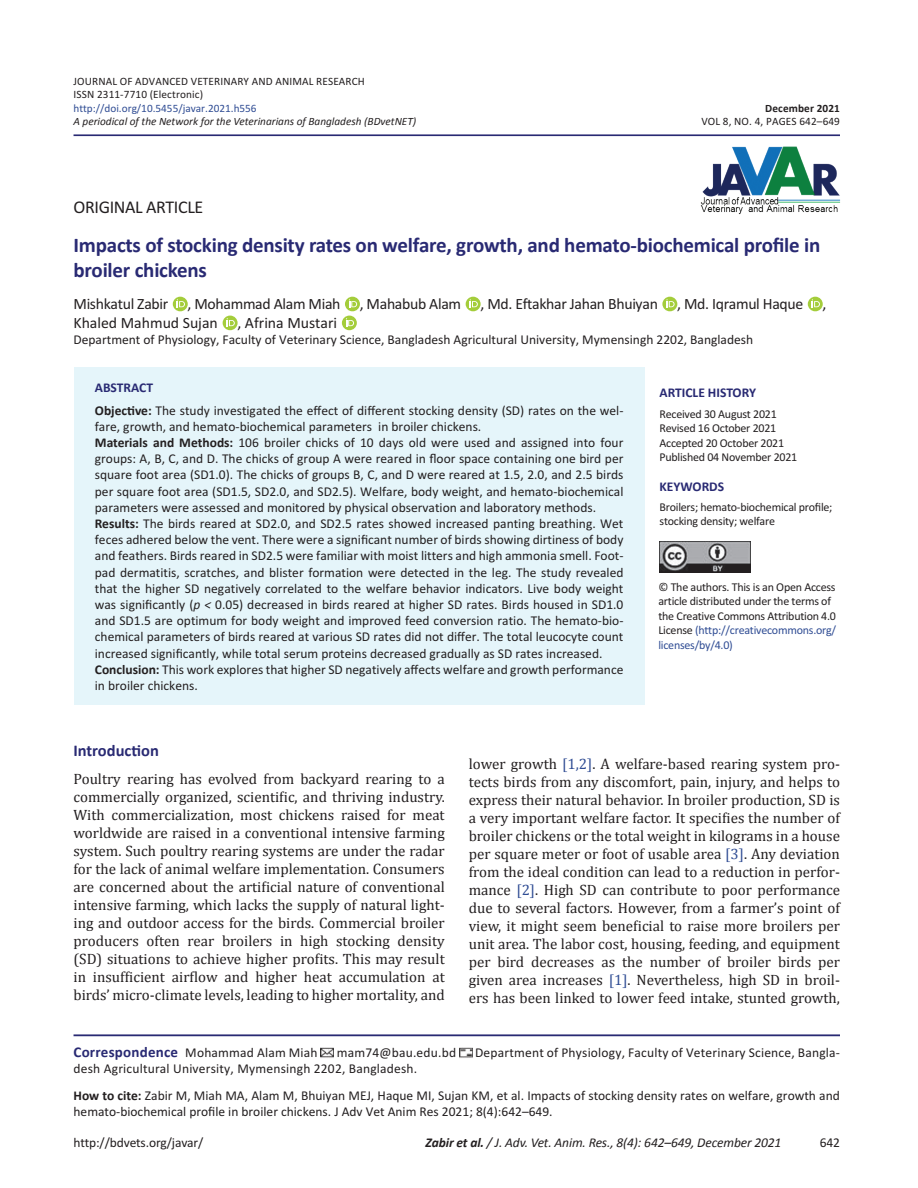
<style>
.page{position:relative;width:918px;height:1188px;background:#fff}
.page>*{position:absolute;margin:0;border:0;box-sizing:border-box;transform-origin:0 0}
.Article_Title{font:700 21px/25.2px "Calibri";letter-spacing:-.01em;color:#292a73}
.Issue_Date{font:18px "Calibri";letter-spacing:-.02em;color:#231f20}
.Head_A{font:700 16.5px "Calibri";color:#292a73}
.Authors{font:15.75px/18.9px "Calibri";letter-spacing:-.02em;color:#231f20}
.Para_1st{font:15px/18px "Cambria";color:#231f20;text-align:justify}
.ABSTRACT_TXT{font:13.5px/16.2px "Calibri";color:#231f20}
.Author_Deatiles{font:13.5px/16.2px "Calibri";color:#231f20}
.Affliation{font:13.5px "Calibri";color:#231f20}
.t1{font:italic 13.5px "Calibri";letter-spacing:-.01em;color:#231f20}
.ABSTRACT_HD{font:700 13.5px "Calibri";color:#292a73}
.Issue_Date-2{font:12px/14.4px "Calibri";letter-spacing:-.02em;color:#231f20}
.VOL{font:11.25px "Calibri";letter-spacing:.01em;color:#231f20}
.DOI{font:italic 11.25px "Calibri";color:#231f20}
.VOL-2{font:11.25px "Calibri";color:#304d94}
.DOI-2{font:11.25px "Calibri";letter-spacing:.01em;color:#231f20}
.VOL-3{font:700 11.25px "Calibri";letter-spacing:.01em;color:#231f20}
.s1{font-weight:700}
.s2{font-style:italic}
.s3{color:#304d94}
.s4{font-weight:700;font-size:15px;color:#292a73}
</style>
<div class="page">
<hr style="left:74px;top:134px;width:766px;height:2px;background:#292a73">
<svg style="left:173px;top:296px;width:14px;height:16px"></svg>
<svg style="left:173px;top:297px;width:15px;height:14px"></svg>
<svg style="left:177px;top:299px;width:8px;height:8px"></svg>
<svg style="left:345px;top:296px;width:14px;height:16px"></svg>
<div style="left:345px;top:297px;width:15px;height:14px;background:#a4cd3b;border-radius:50%"></div>
<svg style="left:349px;top:299px;width:8px;height:8px"></svg>
<svg style="left:465px;top:296px;width:15px;height:16px"></svg>
<svg style="left:466px;top:297px;width:15px;height:14px"></svg>
<svg style="left:470px;top:299px;width:8px;height:8px"></svg>
<svg style="left:663px;top:296px;width:15px;height:16px"></svg>
<svg style="left:662px;top:297px;width:15px;height:14px"></svg>
<svg style="left:666px;top:299px;width:9px;height:8px"></svg>
<svg style="left:808px;top:296px;width:14px;height:16px"></svg>
<svg style="left:808px;top:297px;width:15px;height:14px"></svg>
<svg style="left:812px;top:299px;width:8px;height:8px"></svg>
<svg style="left:222px;top:319px;width:16px;height:11px"></svg>
<svg style="left:223px;top:315px;width:15px;height:15px"></svg>
<svg style="left:227px;top:318px;width:8px;height:8px"></svg>
<svg style="left:342px;top:319px;width:15px;height:11px"></svg>
<svg style="left:342px;top:315px;width:15px;height:15px"></svg>
<svg style="left:346px;top:318px;width:8px;height:8px"></svg>
<hr style="left:74px;top:1034px;width:766px;height:2px;background:#292a73">
<svg style="left:321px;top:1047px;width:13px;height:11px"></svg>
<svg style="left:459px;top:1047px;width:13px;height:11px"></svg>
<img style="left:700px;top:146px;width:141px;height:69px">
<div style="left:74px;top:367px;width:570px;height:338px;background:#e5f5fa"></div>
<img style="left:660px;top:542px;width:90px;height:31px">
<p class="VOL" style="left:74px;top:74px;width:293px">JOURNAL OF ADVANCED VETERINARY AND ANIMAL RESEARCH</p>
<p class="VOL" style="left:74px;top:88px;width:131px">ISSN 2311-7710 (Electronic)</p>
<p class="VOL-2" style="left:74px;top:101px;width:185px">http://doi.org/10.5455/javar.2021.h556</p>
<p class="VOL-3" style="left:765px;top:101px;width:76px">December 2021</p>
<p class="DOI" style="left:74px;top:114px;width:344px">A periodical of the Network for the Veterinarians of Bangladesh (BDvetNET)</p>
<p class="DOI-2" style="left:701px;top:115px;width:140px">VOL 8, NO. 4, PAGES 642–649</p>
<p class="Issue_Date" style="left:74px;top:196px;width:131px">ORIGINAL ARTICLE</p>
<p class="Article_Title" style="left:74px;top:232px;width:748px">Impacts of stocking density rates on welfare, growth, and hemato-biochemical profile in broiler chickens</p>
<p class="Authors" style="left:74px;top:294px;width:755px">Mishkatul Zabir , Mohammad Alam Miah , Mahabub Alam , Md. Eftakhar Jahan Bhuiyan , Md. Iqramul Haque ,<br>Khaled Mahmud Sujan , Afrina Mustari</p>
<p class="Affliation" style="left:74px;top:332px;width:681px">Department of Physiology, Faculty of Veterinary Science, Bangladesh Agricultural University, Mymensingh 2202, Bangladesh</p>
<p class="ABSTRACT_HD" style="left:95px;top:379px;width:60px">ABSTRACT</p>
<p class="ABSTRACT_TXT" style="left:95px;top:401px;width:530px"><span class="s1">Objective:</span> The study investigated the effect of different stocking density (SD) rates on the wel&shy;fare, growth, and hemato-biochemical parameters in broiler chickens.</p>
<p class="ABSTRACT_TXT" style="left:95px;top:434px;width:530px;text-align:justify"><span class="s1">Materials and Methods:</span> 106 broiler chicks of 10 days old were used and assigned into four groups: A, B, C, and D. The chicks of group A were reared in floor space containing one bird per square foot area (SD1.0). The chicks of groups B, C, and D were reared at 1.5, 2.0, and 2.5 birds per square foot area (SD1.5, SD2.0, and SD2.5). Welfare, body weight, and hemato-biochemical parameters were assessed and monitored by physical observation and laboratory methods.</p>
<p class="ABSTRACT_TXT" style="left:95px;top:515px;width:530px;text-align:justify"><span class="s1">Results:</span> The birds reared at SD2.0, and SD2.5 rates showed increased panting breathing. Wet feces adhered below the vent. There were a significant number of birds showing dirtiness of body and feathers. Birds reared in SD2.5 were familiar with moist litters and high ammonia smell. Foot&shy;pad dermatitis, scratches, and blister formation were detected in the leg. The study revealed that the higher SD negatively correlated to the welfare behavior indicators. Live body weight was significantly (<span class="s2">p &lt;</span> 0.05) decreased in birds reared at higher SD rates. Birds housed in SD1.0 and SD1.5 are optimum for body weight and improved feed conversion ratio. The hemato-bio&shy;chemical parameters of birds reared at various SD rates did not differ. The total leucocyte count increased significantly, while total serum proteins decreased gradually as SD rates increased.</p>
<p class="ABSTRACT_TXT" style="left:95px;top:661px;width:530px"><span class="s1">Conclusion:</span> This work explores that higher SD negatively affects welfare and growth performance in broiler chickens.</p>
<p class="ABSTRACT_HD" style="left:660px;top:384px;width:98px">ARTICLE HISTORY</p>
<p class="Issue_Date-2" style="left:660px;top:406px;width:119px">Received 30 August 2021</p>
<p class="Issue_Date-2" style="left:660px;top:420px;width:118px">Revised 16 October 2021</p>
<p class="Issue_Date-2" style="left:660px;top:435px;width:126px">Accepted 20 October 2021</p>
<p class="Issue_Date-2" style="left:660px;top:449px;width:139px">Published 04 November 2021</p>
<p class="ABSTRACT_HD" style="left:660px;top:478px;width:66px">KEYWORDS</p>
<p class="Issue_Date-2" style="left:660px;top:499px;width:174px">Broilers; hemato-biochemical profile; stocking density; welfare</p>
<p class="Issue_Date-2" style="left:658px;top:579px;width:179px">© The authors. This is an Open Access article distributed under the terms of the Creative Commons Attribution 4.0<br>License <span class="s3">(http://creativecommons.org/ licenses/by/4.0)</span></p>
<p class="Head_A" style="left:74px;top:740px;width:87px">Introduction</p>
<p class="Para_1st" style="left:74px;top:770px;width:373px">Poultry rearing has evolved from backyard rearing to a commercially organized, scientific, and thriving industry.<br>With commercialization, most chickens raised for meat worldwide are raised in a conventional intensive farming system. Such poultry rearing systems are under the radar for the lack of animal welfare implementation. Consumers are concerned about the artificial nature of conventional intensive farming, which lacks the supply of natural light&shy;ing and outdoor access for the birds. Commercial broiler producers often rear broilers in high stocking density (SD) situations to achieve higher profits. This may result in insufficient airflow and higher heat accumulation at birds’ micro-climate levels, leading to higher mortality, and</p>
<p class="Para_1st" style="left:469px;top:754px;width:373px">lower growth <span class="s3">[1,2]</span>. A welfare-based rearing system pro&shy;tects birds from any discomfort, pain, injury, and helps to express their natural behavior. In broiler production, SD is a very important welfare factor. It specifies the number of broiler chickens or the total weight in kilograms in a house per square meter or foot of usable area <span class="s3">[3]</span>. Any deviation from the ideal condition can lead to a reduction in perfor&shy;mance <span class="s3">[2]</span>. High SD can contribute to poor performance due to several factors. However, from a farmer’s point of view, it might seem beneficial to raise more broilers per unit area. The labor cost, housing, feeding, and equipment per bird decreases as the number of broiler birds per given area increases <span class="s3">[1]</span>. Nevertheless, high SD in broil&shy;ers has been linked to lower feed intake, stunted growth,</p>
<p class="Author_Deatiles" style="left:74px;top:1044px;width:246px"><span class="s4">Correspondence</span> Mohammad Alam Miah</p>
<p class="Author_Deatiles" style="left:337px;top:1044px;width:121px">mam74@bau.edu.bd</p>
<p class="Author_Deatiles" style="left:475px;top:1044px;width:366px">Department of Physiology, Faculty of Veterinary Science, Bangla-</p>
<p class="Author_Deatiles" style="left:74px;top:1060px;width:345px">desh Agricultural University, Mymensingh 2202, Bangladesh.</p>
<p class="Author_Deatiles" style="left:74px;top:1087px;width:768px"><span class="s1">How to cite:</span> Zabir M, Miah MA, Alam M, Bhuiyan MEJ, Haque MI, Sujan KM, et al. Impacts of stocking density rates on welfare, growth and hemato-biochemical profile in broiler chickens. J Adv Vet Anim Res 2021; 8(4):642–649.</p>
<p class="ABSTRACT_TXT" style="left:74px;top:1134px;width:131px">http://bdvets.org/javar/</p>
<p class="t1" style="left:426px;top:1133px;width:357px"><span class="s1">Zabir et al.</span> / J. Adv. Vet. Anim. Res., 8(4): 642–649, December 2021</p>
<p class="ABSTRACT_TXT" style="left:820px;top:1134px;width:22px">642</p>
</div>
